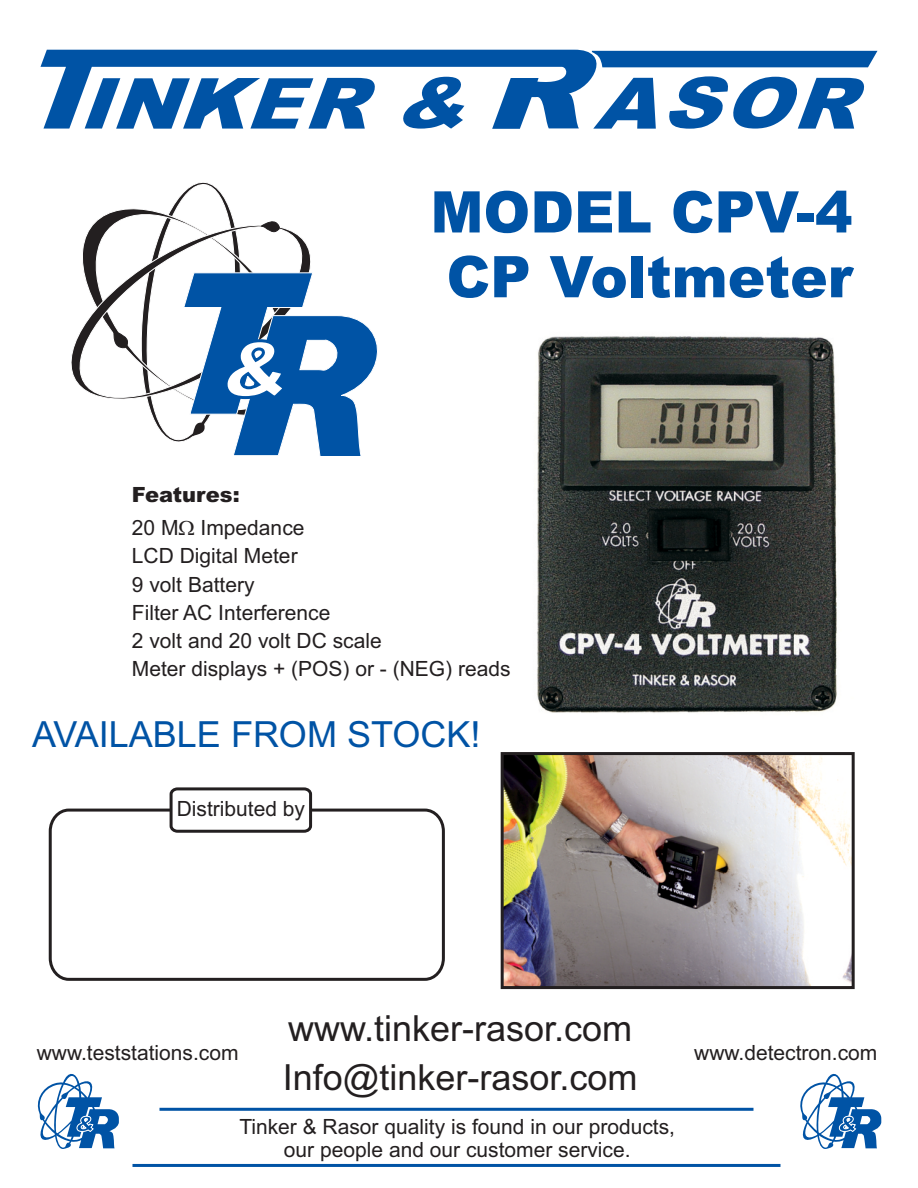
<style>
.page{position:relative;width:918px;height:1188px;background:#fff}
.page>*{position:absolute;margin:0;border:0;box-sizing:border-box;transform-origin:0 0}
.t1{font:italic 900 70.95px "Arial";color:#0053a5;scale:1.13 1}
.t2{font:italic 900 70.8px "Arial";color:#0053a5;scale:1.13 1}
.t3{font:900 57.45px/64.8px "Arial";color:#0053a5}
.t4{font:36px/49.2px "Arial";color:#231f20}
.t5{font:36px "Arial";color:#0053a5}
.t6{font:21px/28.2px "Arial";color:#231f20;text-align:center}
.t7{font:900 21px "Arial";color:#231f20}
.s1{font-size:70.05px}
.s2{font-size:70.65px}
</style>
<div class="page">
<svg style="left:40px;top:49px;width:573px;height:80px"></svg>
<div style="left:591px;top:51px;width:287px;height:16px;background:#0053a5"></div>
<hr style="left:132px;top:1164px;width:648px;height:3px;background:#0053a5">
<hr style="left:159px;top:1108px;width:594px;height:3px;background:#0053a5">
<svg style="left:37px;top:1074px;width:82px;height:75px"></svg>
<svg style="left:800px;top:1073px;width:81px;height:76px"></svg>
<svg style="left:98px;top:208px;width:37px;height:12px"></svg>
<svg style="left:71px;top:220px;width:64px;height:179px"></svg>
<svg style="left:135px;top:182px;width:243px;height:274px"></svg>
<svg style="left:48px;top:808px;width:397px;height:173px"></svg>
<svg style="left:168px;top:787px;width:146px;height:47px"></svg>
<img style="left:537px;top:336px;width:300px;height:377px">
<img style="left:505px;top:756px;width:346px;height:229px">
<div style="left:501px;top:752px;width:354px;height:237px;border:3px solid #231f20"></div>
<h2 class="t2" style="left:302px;top:78px;width:167px">R <span class="s1">&amp;</span></h2>
<h1 class="t1" style="left:593px;top:78px;width:232px">A<span class="s2">S</span><span class="s1">O</span>R</h1>
<h3 class="t3" style="left:430px;top:186px;width:424px">MODEL CPV-4<br>CP Voltmeter</h3>
<p class="t7" style="left:132px;top:487px;width:109px">Features:</p>
<p class="t6" style="left:132px;top:516px;width:380px;text-align:left">20 M Impedance<br>LCD Digital Meter<br>9 volt Battery<br>Filter AC Interference<br>2 volt and 20 volt DC scale<br>Meter displays + (POS) or - (NEG) reads</p>
<h3 class="t5" style="left:32px;top:721px;width:450px">AVAILABLE FROM STOCK!</h3>
<p class="t6" style="left:177px;top:796px;width:130px">Distributed by</p>
<h3 class="t4" style="left:283px;top:1007px;width:356px">www.tinker-rasor.com<br>Info@tinker-rasor.com</h3>
<p class="t6" style="left:37px;top:1040px;width:203px">www.teststations.com</p>
<p class="t6" style="left:694px;top:1040px;width:185px">www.detectron.com</p>
<p class="t6" style="left:239px;top:1117px;width:437px;line-height:23.4px">Tinker &amp; Rasor quality is found in our products, our people and our customer service.</p>
</div>
